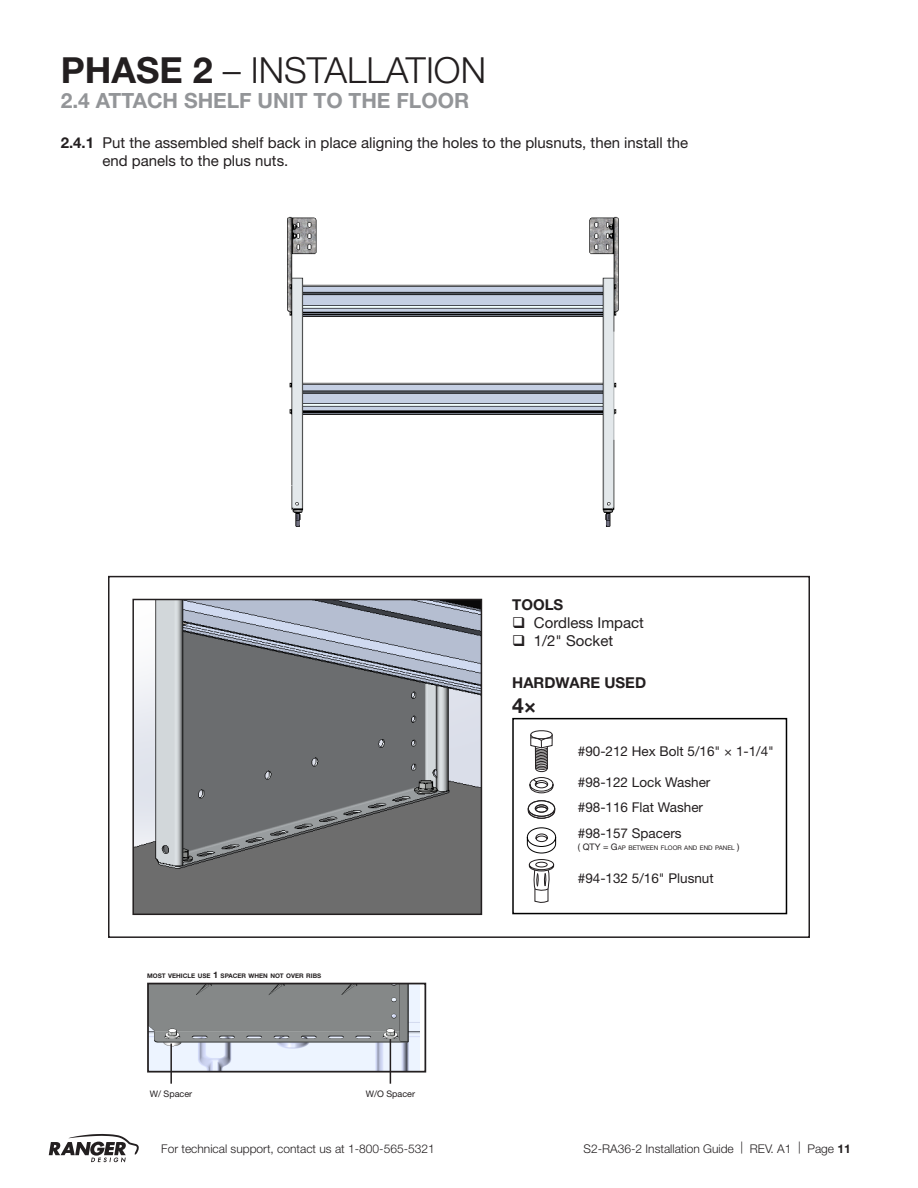
<style>
.page{position:relative;width:918px;height:1188px;background:#fff}
.page>*{position:absolute;margin:0;border:0;box-sizing:border-box;transform-origin:0 0}
.Phase{font:300 36px "Helvetica Neue LT Std";color:#231f20}
.Steps{font:700 21px "Helvetica Neue LT Std";color:#939598}
.t1{font:700 21px "Helvetica Neue LT Std";color:#231f20}
.t2{font:15px "Helvetica Neue LT Std";color:#231f20}
.t3{font:700 15px "Helvetica Neue LT Std";color:#231f20}
.t4{font:13.5px "Helvetica Neue LT Std";color:#231f20}
.t5{font:300 12px "Helvetica Neue LT Std";color:#231f20}
.t6{font:9px "Helvetica Neue LT Std";color:#231f20}
.t7{font:700 6.3px "Helvetica Neue LT Std";color:#231f20}
.t8{font:6.3px "Helvetica Neue LT Std";color:#231f20}
.s1{font-weight:700}
.s2{font-size:9px}
</style>
<div class="page">
<svg style="left:49px;top:1134px;width:90px;height:29px"></svg>
<img style="left:150px;top:986px;width:270px;height:84px">
<div style="left:147px;top:983px;width:279px;height:90px;border:2px solid #231f20"></div>
<hr style="left:170px;top:1044px;width:2px;height:40px;background:#231f20">
<hr style="left:390px;top:1039px;width:1px;height:45px;background:#231f20">
<div style="left:108px;top:576px;width:702px;height:362px;border:2px solid #231f20"></div>
<div style="left:512px;top:718px;width:275px;height:196px;border:2px solid #000"></div>
<svg style="left:529px;top:730px;width:25px;height:64px"></svg>
<svg style="left:528px;top:800px;width:27px;height:19px"></svg>
<svg style="left:526px;top:827px;width:31px;height:76px"></svg>
<img style="left:135px;top:602px;width:344px;height:310px">
<div style="left:132px;top:599px;width:350px;height:316px;border:2px solid #231f20"></div>
<img style="left:287px;top:216px;width:332px;height:311px">
<p class="Phase" style="left:61px;top:48px;width:427px"><span class="s1">PHASE 2</span> – INSTALLATION</p>
<p class="Steps" style="left:61px;top:88px;width:410px">2.4 ATTACH SHELF UNIT TO THE FLOOR</p>
<p class="t2" style="left:61px;top:133px;width:629px"><span class="s1">2.4.1</span> Put the assembled shelf back in place aligning the holes to the plusnuts, then install the</p>
<p class="t2" style="left:102px;top:151px;width:187px">end panels to the plus nuts.</p>
<p class="t3" style="left:512px;top:596px;width:53px">TOOLS</p>
<p class="t2" style="left:512px;top:614px;width:133px">❑ Cordless Impact</p>
<p class="t2" style="left:512px;top:632px;width:102px">❑ 1/2" Socket</p>
<p class="t3" style="left:512px;top:673px;width:135px">HARDWARE USED</p>
<p class="t1" style="left:512px;top:693px;width:26px">4×</p>
<p class="t4" style="left:578px;top:743px;width:198px">#90-212 Hex Bolt 5/16" × 1-1/4"</p>
<p class="t4" style="left:578px;top:774px;width:134px">#98-122 Lock Washer</p>
<p class="t4" style="left:578px;top:800px;width:127px">#98-116 Flat Washer</p>
<p class="t4" style="left:578px;top:825px;width:105px">#98-157 Spacers</p>
<p class="t8" style="left:578px;top:844px;width:163px"><span class="s2">( QTY = G</span>AP BETWEEN FLOOR AND END PANEL <span class="s2">)</span></p>
<p class="t7" style="left:147px;top:972px;width:176px">MOST VEHICLE USE <span class="s2">1</span> SPACER WHEN NOT OVER RIBS</p>
<p class="t6" style="left:150px;top:1088px;width:44px">W/ Spacer</p>
<p class="t6" style="left:366px;top:1088px;width:51px">W/O Spacer</p>
<p class="t4" style="left:578px;top:870px;width:137px">#94-132 5/16" Plusnut</p>
<p class="t5" style="left:161px;top:1141px;width:275px">For technical support, contact us at 1-800-565-5321</p>
<p class="t5" style="left:584px;top:1141px;width:269px">S2-RA36-2 Installation Guide | REV. A1 | Page <span class="s1">11</span></p>
</div>
